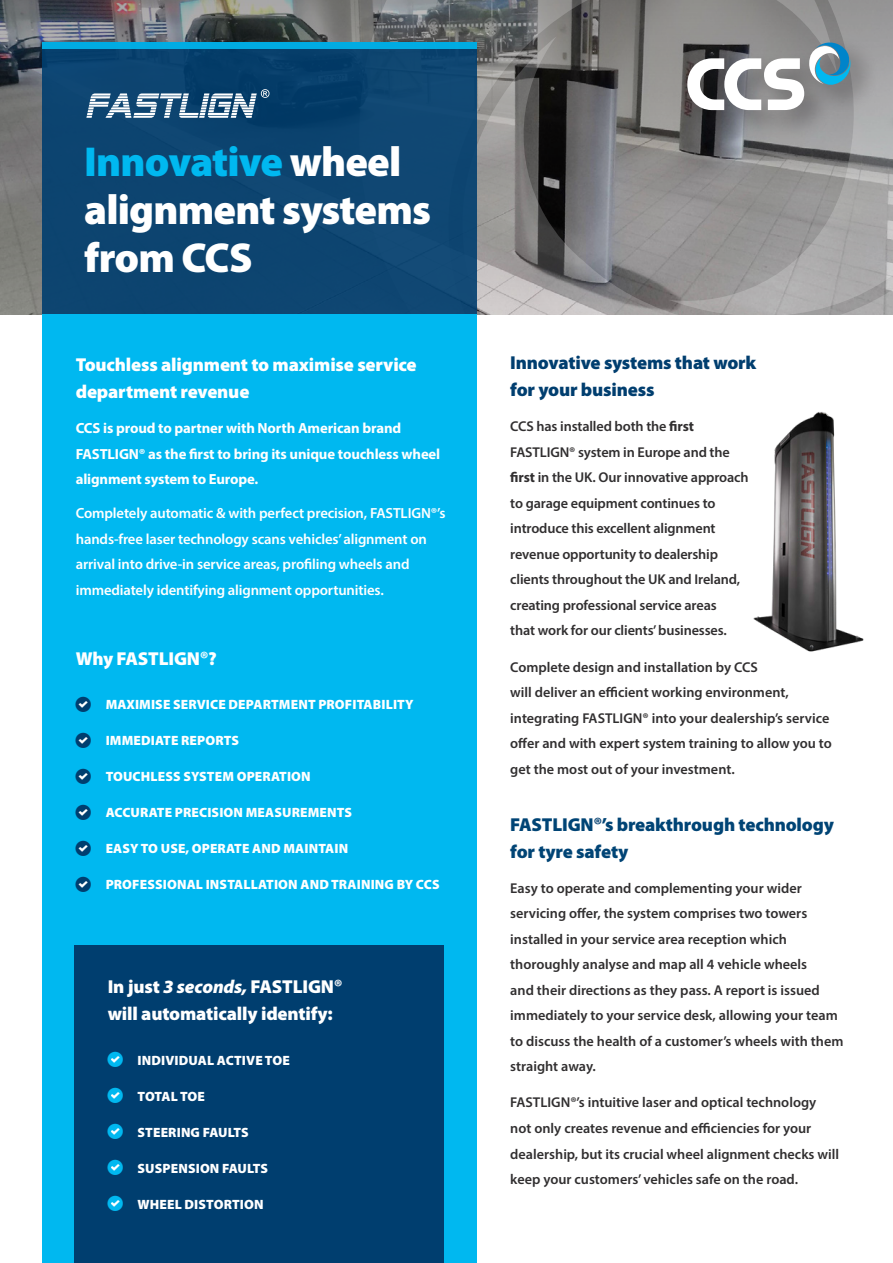
<style>
.page{position:relative;width:893px;height:1263px;background:#fff}
.page>*{position:absolute;margin:0;border:0;box-sizing:border-box;transform-origin:0 0}
.t1{font:900 42px/48px "Myriad Pro";letter-spacing:-.02em;color:#fff}
.t2{font:900 18.75px/27px "Myriad Pro";letter-spacing:-.01em;color:#fff}
.t3{font:900 18.75px "Myriad Pro";letter-spacing:-.01em;color:#004475}
.t4{font:900 18.75px "Myriad Pro";letter-spacing:-.01em;color:#003e6f}
.t5{font:600 14.7px/25.5px "Myriad Pro";letter-spacing:-.01em;color:#fff}
.t6{font:700 14.7px/25.5px "Myriad Pro";letter-spacing:-.01em;color:#fff}
.t7{font:600 14.25px/25.5px "Myriad Pro";color:#312f30}
.t8{font:900 13.5px "Myriad Pro";letter-spacing:.01em;color:#fff}
.t9{font:900 13.5px "Myriad Pro";letter-spacing:-.02em;color:#fff}
.s1{color:#00b8f0}
.s2{font-weight:700;font-size:19.5px}
.s3{font-style:italic}
.s4{font-weight:700}
.s5{font-weight:700;font-size:19.5px;color:#003e6f}
</style>
<div class="page">
<svg style="left:0;top:0;width:359px;height:315px;background:#6a6e70"></svg>
<svg style="left:837px;top:36px;width:56px;height:279px;background:#a6a5a6"></svg>
<svg style="left:359px;top:0;width:478px;height:315px;background:#828282"></svg>
<div style="left:42px;top:43px;width:434px;height:272px;background:#0d4470"></div>
<div style="left:42px;top:43px;width:434px;height:6px;background:#00abe2"></div>
<svg style="left:86px;top:89px;width:183px;height:29px"></svg>
<img style="left:753px;top:412px;width:111px;height:240px">
<div style="left:681px;top:37px;width:199px;height:103px;background:#231f20;opacity:.4"></div>
<svg style="left:687px;top:43px;width:163px;height:67px"></svg>
<div style="left:42px;top:315px;width:434px;height:948px;background:#00b8f0"></div>
<div style="left:74px;top:945px;width:370px;height:318px;background:#003e6f"></div>
<svg style="left:77px;top:698px;width:12px;height:12px"></svg>
<svg style="left:77px;top:734px;width:12px;height:12px"></svg>
<svg style="left:77px;top:770px;width:12px;height:12px"></svg>
<svg style="left:77px;top:805px;width:12px;height:12px"></svg>
<svg style="left:77px;top:841px;width:12px;height:12px"></svg>
<svg style="left:77px;top:878px;width:12px;height:12px"></svg>
<svg style="left:110px;top:1053px;width:12px;height:12px"></svg>
<svg style="left:110px;top:1089px;width:12px;height:12px"></svg>
<svg style="left:110px;top:1125px;width:12px;height:12px"></svg>
<svg style="left:110px;top:1163px;width:12px;height:11px"></svg>
<svg style="left:110px;top:1198px;width:12px;height:12px"></svg>
<p class="t1" style="left:84px;top:138px;width:348px"><span class="s1">Innovative</span> wheel alignment systems from CCS</p>
<p class="t2" style="left:76px;top:352px;width:342px">Touchless alignment to maximise service department revenue</p>
<p class="t6" style="left:76px;top:415px;width:366px">CCS is proud to partner with North American brand<br>FASTLIGN® as the first to bring its unique touchless wheel alignment system to Europe.</p>
<p class="t5" style="left:76px;top:500px;width:371px">Completely automatic &amp; with perfect precision, FASTLIGN®’s hands-free laser technology scans vehicles’ alignment on arrival into drive-in service areas, profiling wheels and immediately identifying alignment opportunities.</p>
<p class="t2" style="left:76px;top:645px;width:142px">Why FASTLIGN<span class="s2">®</span>?</p>
<p class="t8" style="left:106px;top:697px;width:309px">MAXIMISE SERVICE DEPARTMENT PROFITABILITY</p>
<p class="t8" style="left:106px;top:733px;width:135px">IMMEDIATE REPORTS</p>
<p class="t8" style="left:106px;top:769px;width:207px">TOUCHLESS SYSTEM OPERATION</p>
<p class="t8" style="left:106px;top:805px;width:248px">ACCURATE PRECISION MEASUREMENTS</p>
<p class="t8" style="left:106px;top:841px;width:244px">EASY TO USE, OPERATE AND MAINTAIN</p>
<p class="t8" style="left:106px;top:877px;width:335px">PROFESSIONAL INSTALLATION AND TRAINING BY CCS</p>
<p class="t2" style="left:108px;top:973px;width:237px">In just <span class="s3">3 seconds,</span> FASTLIGN<span class="s2">®</span></p>
<p class="t2" style="left:108px;top:1000px;width:227px">will automatically identify:</p>
<p class="t8" style="left:138px;top:1052px;width:154px">INDIVIDUAL ACTIVE TOE</p>
<p class="t9" style="left:138px;top:1088px;width:69px">TOTAL TOE</p>
<p class="t8" style="left:138px;top:1124px;width:113px">STEERING FAULTS</p>
<p class="t8" style="left:138px;top:1160px;width:132px">SUSPENSION FAULTS</p>
<p class="t8" style="left:138px;top:1196px;width:128px">WHEEL DISTORTION</p>
<p class="t4" style="left:510px;top:352px;width:247px">Innovative systems that work</p>
<p class="t4" style="left:510px;top:379px;width:146px">for your business</p>
<p class="t7" style="left:510px;top:413px;width:240px">CCS has installed both the <span class="s4">first </span>FASTLIGN® system in Europe and the <span class="s4">first</span> in the UK. Our innovative approach to garage equipment continues to introduce this excellent alignment revenue opportunity to dealership clients throughout the UK and Ireland, creating professional service areas<br>that work for our clients’ businesses.</p>
<p class="t7" style="left:510px;top:654px;width:323px">Complete design and installation by CCS<br>will deliver an efficient working environment, integrating FASTLIGN® into your dealership’s service offer and with expert system training to allow you to get the most out of your investment.</p>
<p class="t3" style="left:510px;top:814px;width:325px">FASTLIGN<span class="s5">®</span>’s breakthrough technology</p>
<p class="t3" style="left:510px;top:841px;width:120px">for tyre safety</p>
<p class="t7" style="left:510px;top:875px;width:335px">Easy to operate and complementing your wider servicing offer, the system comprises two towers installed in your service area reception which thoroughly analyse and map all 4 vehicle wheels<br>and their directions as they pass. A report is issued immediately to your service desk, allowing your team to discuss the health of a customer’s wheels with them straight away.</p>
<p class="t7" style="left:510px;top:1089px;width:330px">FASTLIGN®’s intuitive laser and optical technology not only creates revenue and efficiencies for your dealership, but its crucial wheel alignment checks will keep your customers’ vehicles safe on the road.</p>
</div>
